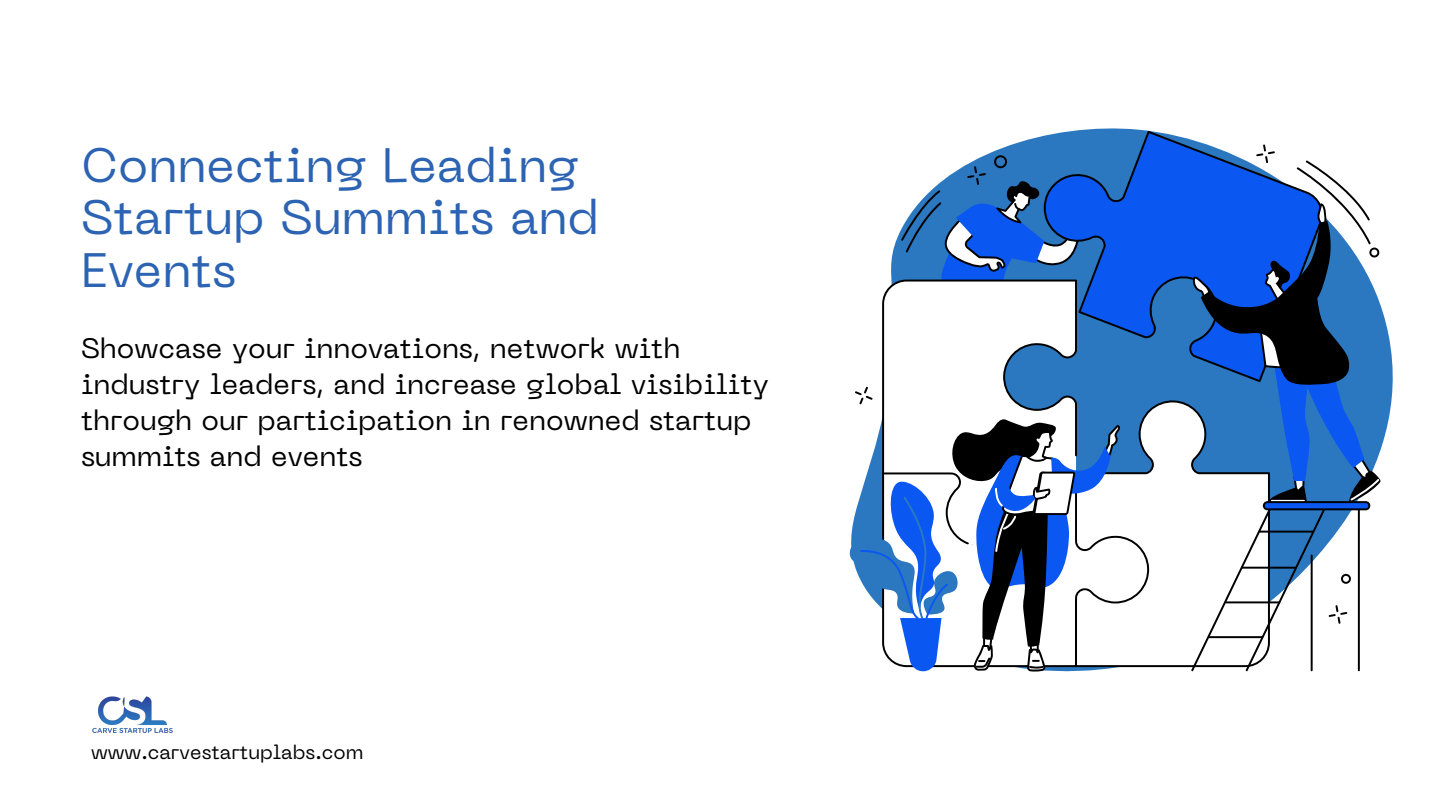
<style>
.page{position:relative;width:1440px;height:810px;background:#fff}
.page>*{position:absolute;margin:0;border:0;box-sizing:border-box;transform-origin:0 0}
.t1{font:48px/52.5px "PP Neue Machina";color:#2c63b2}
.t2{font:28px/36px "PP Neue Machina";color:#000}
.t3{font:19.5px "PP Neue Machina";color:#000}
</style>
<div class="page">
<svg style="left:860px;top:128px;width:533px;height:544px"></svg>
<svg style="left:1077px;top:400px;width:114px;height:267px"></svg>
<svg style="left:882px;top:280px;width:195px;height:139px"></svg>
<svg style="left:1043px;top:131px;width:283px;height:251px"></svg>
<svg style="left:901px;top:155px;width:190px;height:146px"></svg>
<svg style="left:855px;top:387px;width:18px;height:17px"></svg>
<svg style="left:849px;top:419px;width:271px;height:253px"></svg>
<svg style="left:1191px;top:144px;width:190px;height:527px"></svg>
<img style="left:92px;top:696px;width:81px;height:37px">
<p class="t1" style="left:81px;top:143px;width:520px">Connecting Leading<br>Startup Summits and<br>Events</p>
<p class="t2" style="left:81px;top:333px;width:690px">Showcase your innovations, network with industry leaders, and increase global visibility through our participation in renowned startup summits and events</p>
<p class="t3" style="left:91px;top:745px;width:274px">www.carvestartuplabs.com</p>
</div>
